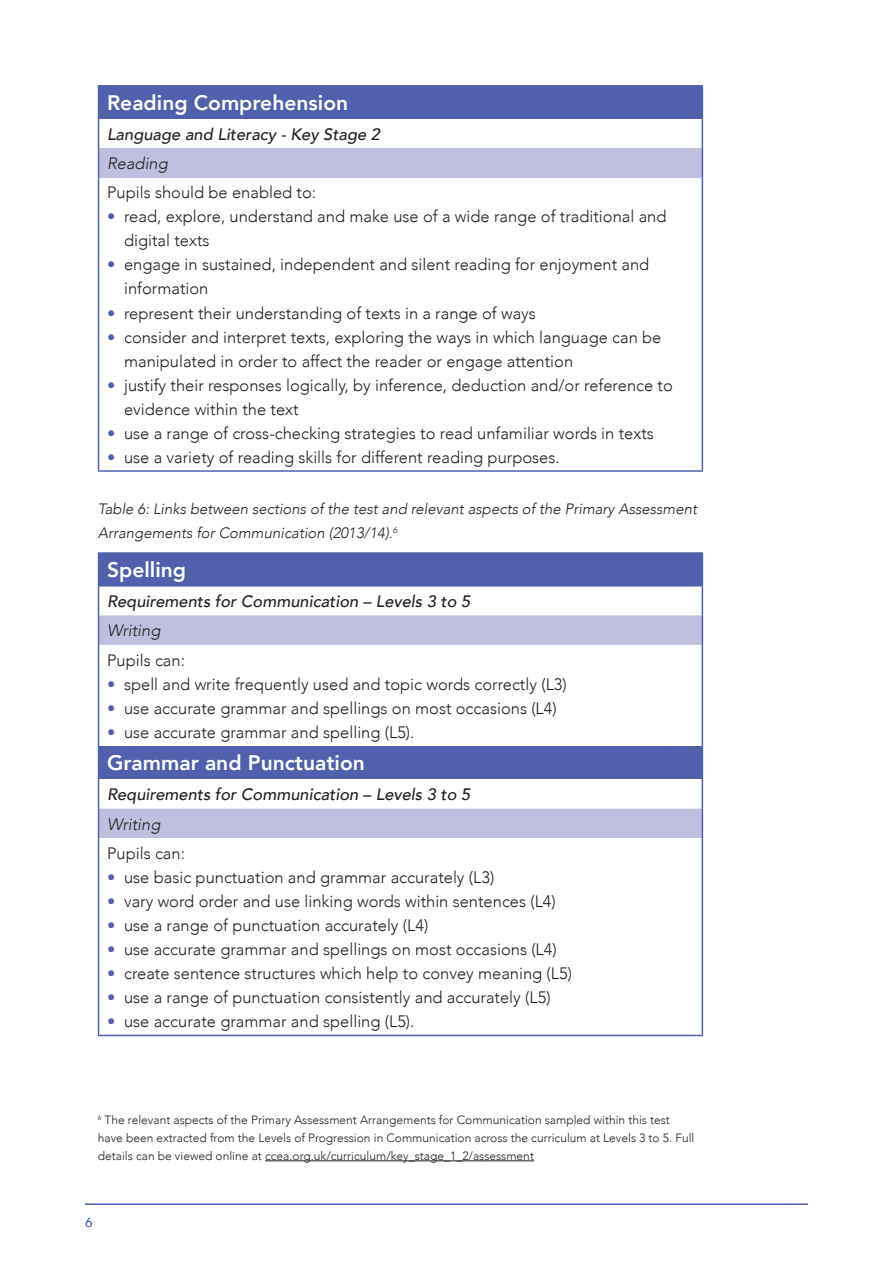
<style>
.page{position:relative;width:893px;height:1263px;background:#fff}
.page>*{position:absolute;margin:0;border:0;box-sizing:border-box;transform-origin:0 0}
.Main_Text{font:800 21px "Avenir";color:#fff}
.Bulleted_text{font:300 16.5px/24px "Avenir";color:#231f20}
.Main_Text-2{font:italic 500 16.5px "Avenir";color:#231f20}
.Main_Text-3{font:300 16.5px "Avenir";color:#231f20}
.Table_B_Head{font:italic 300 16.5px "Avenir";color:#231f20}
.Table_caption{font:italic 300 15px/24px "Avenir";color:#231f20}
.t1{font:500 13.5px "Avenir";color:#5060ac}
.Main_Text-4{font:300 12px/18px "Avenir";color:#231f20}
.s1{color:#5060ac}
</style>
<div class="page">
<hr style="left:85px;top:1203px;width:723px;height:2px;background:#5060ac">
<div style="left:99px;top:86px;width:603px;height:33px;background:#5060ac"></div>
<div style="left:99px;top:148px;width:603px;height:30px;background:#bfc0e0"></div>
<hr style="left:98px;top:87px;width:1px;height:32px;background:#5060ac">
<hr style="left:98px;top:85px;width:605px;height:2px;background:#5060ac">
<hr style="left:702px;top:87px;width:1px;height:32px;background:#5060ac">
<svg style="left:98px;top:119px;width:1px;height:29px"></svg>
<svg style="left:702px;top:119px;width:1px;height:29px"></svg>
<hr style="left:98px;top:148px;width:1px;height:30px;background:#5060ac">
<hr style="left:702px;top:148px;width:1px;height:30px;background:#5060ac">
<hr style="left:98px;top:178px;width:1px;height:292px;background:#5060ac">
<hr style="left:702px;top:178px;width:1px;height:292px;background:#5060ac">
<hr style="left:98px;top:470px;width:605px;height:2px;background:#5060ac">
<div style="left:99px;top:553px;width:603px;height:33px;background:#5060ac"></div>
<svg style="left:99px;top:615px;width:603px;height:223px"></svg>
<div style="left:99px;top:746px;width:603px;height:33px;background:#5060ac"></div>
<hr style="left:98px;top:554px;width:1px;height:31px;background:#5060ac">
<hr style="left:98px;top:552px;width:605px;height:2px;background:#5060ac">
<hr style="left:702px;top:554px;width:1px;height:31px;background:#5060ac">
<svg style="left:98px;top:586px;width:1px;height:29px"></svg>
<hr style="left:98px;top:585px;width:605px;height:1px;background:#5060ac">
<svg style="left:702px;top:586px;width:1px;height:29px"></svg>
<hr style="left:98px;top:615px;width:1px;height:30px;background:#5060ac">
<hr style="left:702px;top:615px;width:1px;height:30px;background:#5060ac">
<hr style="left:98px;top:645px;width:1px;height:101px;background:#5060ac">
<hr style="left:702px;top:645px;width:1px;height:101px;background:#5060ac">
<hr style="left:98px;top:746px;width:1px;height:33px;background:#5060ac">
<hr style="left:702px;top:746px;width:1px;height:33px;background:#5060ac">
<hr style="left:98px;top:779px;width:1px;height:30px;background:#5060ac">
<hr style="left:702px;top:779px;width:1px;height:30px;background:#5060ac">
<svg style="left:98px;top:809px;width:1px;height:29px"></svg>
<svg style="left:702px;top:809px;width:1px;height:29px"></svg>
<hr style="left:98px;top:838px;width:1px;height:197px;background:#5060ac">
<hr style="left:702px;top:838px;width:1px;height:197px;background:#5060ac">
<hr style="left:98px;top:1035px;width:605px;height:1px;background:#5060ac">
<hr style="left:265px;top:1160px;width:269px;height:1px;background:#231f20">
<p class="Main_Text" style="left:107px;top:84px;width:243px">Reading Comprehension</p>
<p class="Main_Text-2" style="left:107px;top:124px;width:274px">Language and Literacy - Key Stage 2</p>
<p class="Table_B_Head" style="left:107px;top:154px;width:62px">Reading</p>
<p class="Main_Text-3" style="left:107px;top:183px;width:211px">Pupils should be enabled to:</p>
<p class="Bulleted_text" style="left:124px;top:205px;width:544px;text-indent:-17px"><span class="s1">•</span> read, explore, understand and make use of a wide range of traditional and digital texts</p>
<p class="Bulleted_text" style="left:124px;top:253px;width:527px;text-indent:-17px"><span class="s1">•</span> engage in sustained, independent and silent reading for enjoyment and information</p>
<p class="Bulleted_text" style="left:107px;top:301px;width:430px"><span class="s1">•</span> represent their understanding of texts in a range of ways</p>
<p class="Bulleted_text" style="left:124px;top:325px;width:539px;text-indent:-17px"><span class="s1">•</span> consider and interpret texts, exploring the ways in which language can be manipulated in order to affect the reader or engage attention</p>
<p class="Bulleted_text" style="left:124px;top:373px;width:550px;text-indent:-17px"><span class="s1">•</span> justify their responses logically, by inference, deduction and/or reference to evidence within the text</p>
<p class="Bulleted_text" style="left:107px;top:421px;width:548px"><span class="s1">•</span> use a range of cross-checking strategies to read unfamiliar words in texts</p>
<p class="Bulleted_text" style="left:107px;top:445px;width:454px"><span class="s1">•</span> use a variety of reading skills for different reading purposes.</p>
<p class="Table_caption" style="left:98px;top:497px;width:601px">Table 6: Links between sections of the test and relevant aspects of the Primary Assessment<br>Arrangements for Communication (2013/14).<sup>6</sup></p>
<p class="Main_Text" style="left:107px;top:551px;width:81px">Spelling</p>
<p class="Main_Text-2" style="left:107px;top:591px;width:365px">Requirements for Communication – Levels 3 to 5</p>
<p class="Table_B_Head" style="left:107px;top:621px;width:55px">Writing</p>
<p class="Main_Text-3" style="left:107px;top:650px;width:79px">Pupils can:</p>
<p class="Bulleted_text" style="left:107px;top:672px;width:461px"><span class="s1">•</span> spell and write frequently used and topic words correctly (L3)</p>
<p class="Bulleted_text" style="left:107px;top:696px;width:451px"><span class="s1">•</span> use accurate grammar and spellings on most occasions (L4)</p>
<p class="Bulleted_text" style="left:107px;top:720px;width:309px"><span class="s1">•</span> use accurate grammar and spelling (L5).</p>
<p class="Main_Text" style="left:107px;top:744px;width:259px">Grammar and Punctuation</p>
<p class="Main_Text-2" style="left:107px;top:784px;width:365px">Requirements for Communication – Levels 3 to 5</p>
<p class="Table_B_Head" style="left:107px;top:814px;width:55px">Writing</p>
<p class="Main_Text-3" style="left:107px;top:843px;width:79px">Pupils can:</p>
<p class="Bulleted_text" style="left:107px;top:865px;width:389px"><span class="s1">•</span> use basic punctuation and grammar accurately (L3)</p>
<p class="Bulleted_text" style="left:107px;top:889px;width:450px"><span class="s1">•</span> vary word order and use linking words within sentences (L4)</p>
<p class="Bulleted_text" style="left:107px;top:913px;width:323px"><span class="s1">•</span> use a range of punctuation accurately (L4)</p>
<p class="Bulleted_text" style="left:107px;top:937px;width:451px"><span class="s1">•</span> use accurate grammar and spellings on most occasions (L4)</p>
<p class="Bulleted_text" style="left:107px;top:961px;width:466px"><span class="s1">•</span> create sentence structures which help to convey meaning (L5)</p>
<p class="Bulleted_text" style="left:107px;top:985px;width:445px"><span class="s1">•</span> use a range of punctuation consistently and accurately (L5)</p>
<p class="Bulleted_text" style="left:107px;top:1009px;width:309px"><span class="s1">•</span> use accurate grammar and spelling (L5).</p>
<p class="Main_Text-4" style="left:98px;top:1111px;width:598px"><sup>6</sup> The relevant aspects of the Primary Assessment Arrangements for Communication sampled within this test have been extracted from the Levels of Progression in Communication across the curriculum at Levels 3 to 5. Full details can be viewed online at ccea.org.uk/curriculum/key_stage_1_2/assessment</p>
<p class="t1" style="left:85px;top:1210px;width:9px">6</p>
</div>
